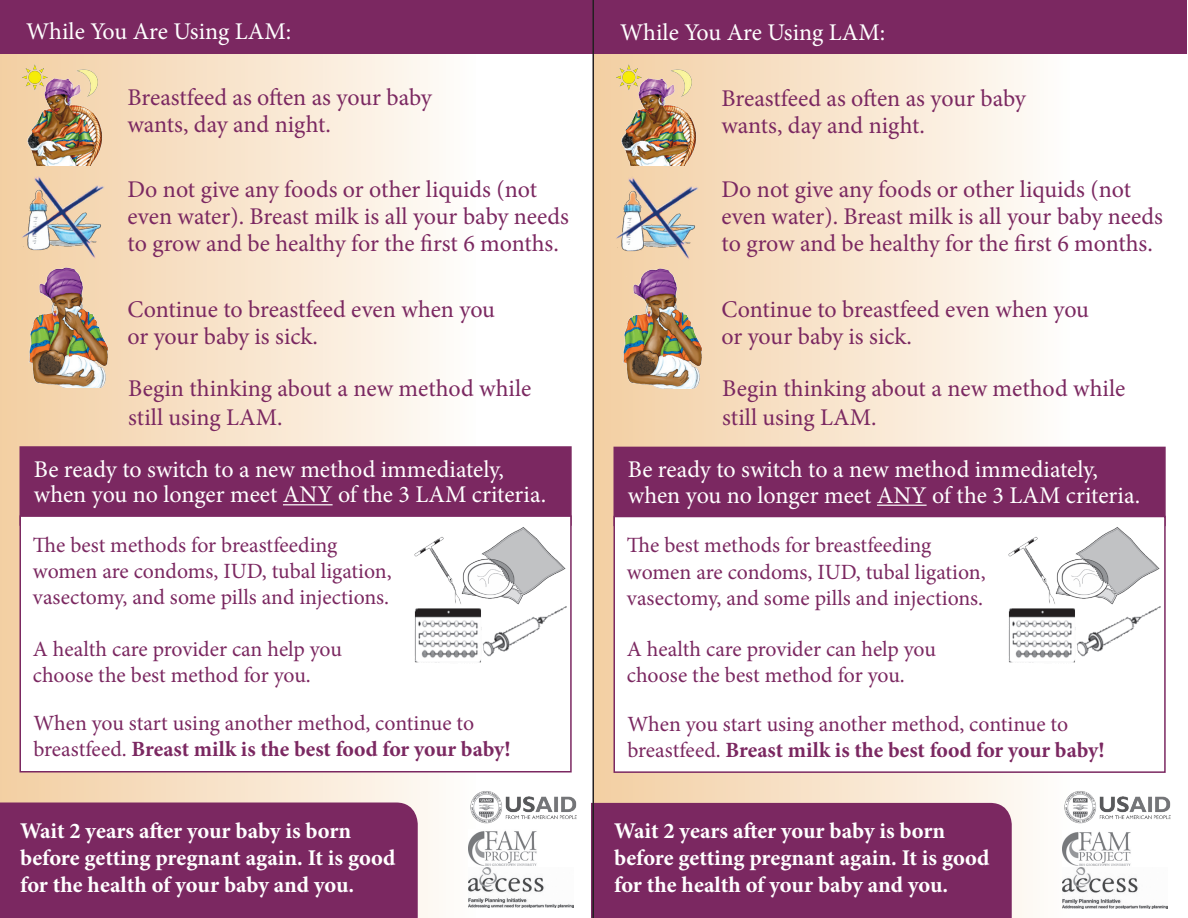
<style>
.page{position:relative;width:1188px;height:918px;background:#fff}
.page>*{position:absolute;margin:0;border:0;box-sizing:border-box;transform-origin:0 0}
.t1{font:24px/27px "Minion Pro";letter-spacing:-.005em;color:#7b2861}
.t2{font:24px/25.5px "Minion Pro";color:#fff}
.t3{font:700 22.5px/27px "Minion Pro";letter-spacing:-.005em;color:#fff}
.t4{font:21.75px/26.1px "Minion Pro";letter-spacing:-.005em;color:#7b2861}
.s1{font-weight:700}
</style>
<div class="page">
<div style="left:0;top:5px;width:476px;height:913px;background:linear-gradient(to right,#f1cca1,#fefcf9)"></div>
<div style="left:19px;top:446px;width:553px;height:80px;background:#7b2861;border:2px solid #7b2861"></div>
<div style="left:19px;top:515px;width:553px;height:258px;background:#fff;border:2px solid #7b2861"></div>
<div style="left:0;top:803px;width:418px;height:115px;background:#7b2861"></div>
<img style="left:18px;top:176px;width:90px;height:89px">
<img style="left:25px;top:267px;width:86px;height:121px">
<div style="left:1px;top:0;width:592px;height:53px;background:#7b2861"></div>
<hr style="left:283px;top:504px;width:50px;height:1px;background:#fff">
<img style="left:414px;top:523px;width:158px;height:146px">
<img style="left:21px;top:64px;width:91px;height:101px">
<div style="left:533px;top:634px;width:20px;height:34px;background:#fff"></div>
<div style="left:593px;top:6px;width:477px;height:912px;background:linear-gradient(to right,#f2cda1,#fefcfa)"></div>
<div style="left:613px;top:447px;width:553px;height:79px;background:#7b2861"></div>
<div style="left:613px;top:516px;width:553px;height:257px;background:#fff;border:2px solid #7b2861"></div>
<div style="left:591px;top:803px;width:421px;height:115px;background:#7b2861"></div>
<img style="left:612px;top:177px;width:90px;height:88px">
<img style="left:619px;top:268px;width:86px;height:120px">
<div style="left:595px;top:0;width:592px;height:54px;background:#7b2861"></div>
<hr style="left:877px;top:505px;width:50px;height:1px;background:#fff">
<img style="left:1008px;top:523px;width:158px;height:146px">
<img style="left:1063px;top:830px;width:68px;height:37px">
<img style="left:1063px;top:790px;width:108px;height:34px">
<img style="left:1063px;top:867px;width:105px;height:41px">
<img style="left:615px;top:64px;width:91px;height:101px">
<div style="left:1127px;top:634px;width:20px;height:35px;background:#fff"></div>
<img style="left:469px;top:830px;width:68px;height:36px">
<img style="left:469px;top:789px;width:108px;height:35px">
<img style="left:469px;top:867px;width:105px;height:41px">
<hr style="left:592px;top:0;width:2px;height:918px;background:#231f20">
<p class="t2" style="left:26px;top:19px;width:267px">While You Are Using LAM:</p>
<p class="t1" style="left:127px;top:84px;width:306px">Breastfeed as often as your baby wants, day and night.</p>
<p class="t1" style="left:127px;top:176px;width:443px">Do not give any foods or other liquids (not even water). Breast milk is all your baby needs to grow and be healthy for the first 6 months.</p>
<p class="t1" style="left:127px;top:296px;width:369px">Continue to breastfeed even when you or your baby is sick.</p>
<p class="t1" style="left:128px;top:374px;width:405px;line-height:28.8px">Begin thinking about a new method while still using LAM.</p>
<p class="t2" style="left:34px;top:457px;width:514px">Be ready to switch to a new method immediately, when you no longer meet ANY of the 3 LAM criteria.</p>
<p class="t4" style="left:33px;top:532px;width:360px">The best methods for breastfeeding women are condoms, IUD, tubal ligation, vasectomy, and some pills and injections.</p>
<p class="t4" style="left:33px;top:636px;width:310px">A health care provider can help you choose the best method for you.</p>
<p class="t4" style="left:33px;top:710px;width:479px">When you start using another method, continue to breastfeed. <span class="s1">Breast milk is the best food for your baby!</span></p>
<p class="t3" style="left:20px;top:817px;width:377px">Wait 2 years after your baby is born before getting pregnant again. It is good for the health of your baby and you.</p>
<p class="t2" style="left:620px;top:19px;width:267px">While You Are Using LAM:</p>
<p class="t1" style="left:721px;top:85px;width:306px">Breastfeed as often as your baby wants, day and night.</p>
<p class="t1" style="left:721px;top:176px;width:443px">Do not give any foods or other liquids (not even water). Breast milk is all your baby needs to grow and be healthy for the first 6 months.</p>
<p class="t1" style="left:721px;top:296px;width:369px">Continue to breastfeed even when you or your baby is sick.</p>
<p class="t1" style="left:722px;top:374px;width:405px;line-height:28.8px">Begin thinking about a new method while still using LAM.</p>
<p class="t2" style="left:628px;top:457px;width:514px">Be ready to switch to a new method immediately, when you no longer meet ANY of the 3 LAM criteria.</p>
<p class="t4" style="left:627px;top:533px;width:360px">The best methods for breastfeeding women are condoms, IUD, tubal ligation, vasectomy, and some pills and injections.</p>
<p class="t4" style="left:627px;top:636px;width:310px">A health care provider can help you choose the best method for you.</p>
<p class="t4" style="left:627px;top:711px;width:479px">When you start using another method, continue to breastfeed. <span class="s1">Breast milk is the best food for your baby!</span></p>
<p class="t3" style="left:614px;top:817px;width:377px">Wait 2 years after your baby is born before getting pregnant again. It is good for the health of your baby and you.</p>
</div>
